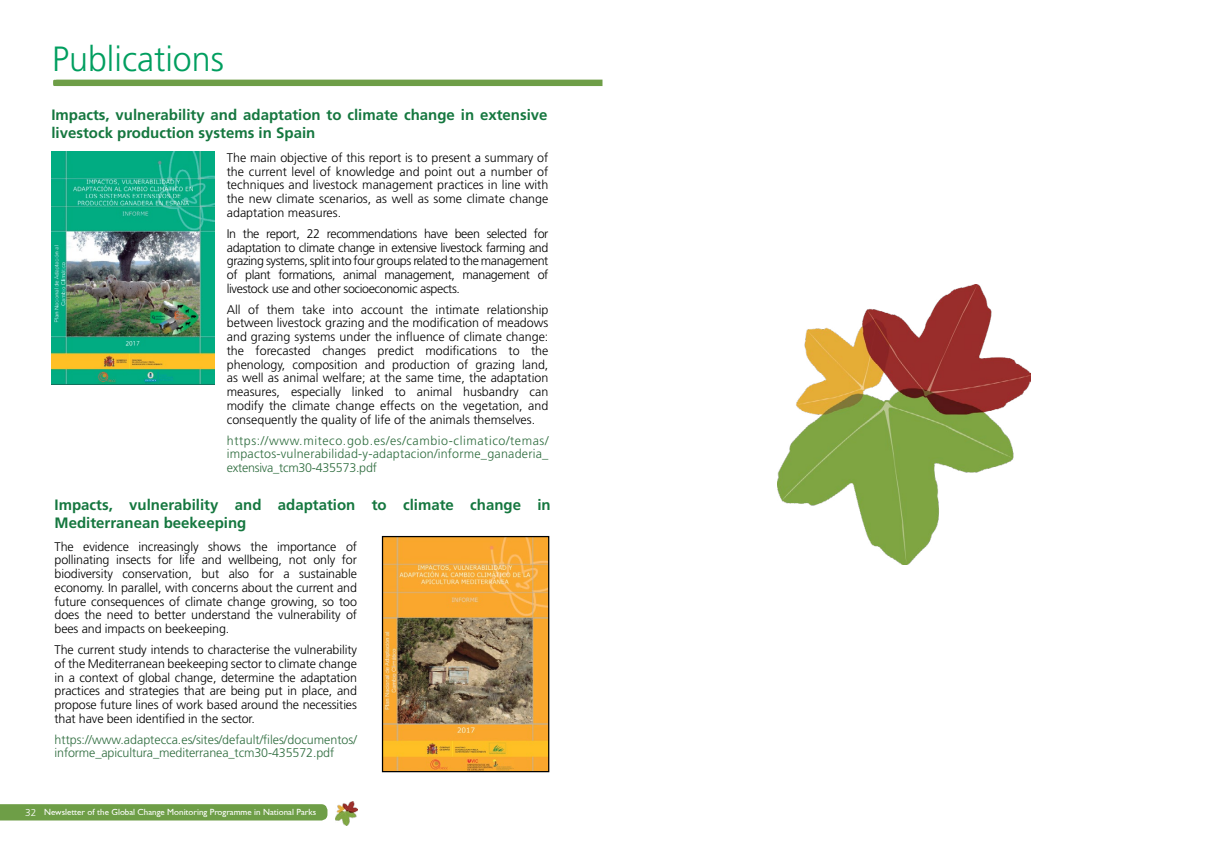
<style>
.page{position:relative;width:1205px;height:851px;background:#fff}
.page>*{position:absolute;margin:0;border:0;box-sizing:border-box;transform-origin:0 0}
.t1{font:300 35px "Frutiger LT Std";color:#009e5f}
.t2{font:700 15px/18px "Frutiger LT Std";color:#15773f}
.t3{font:300 12.5px/13.8px "Frutiger LT Std";letter-spacing:-.01em;color:#000;text-align:justify}
.t4{font:300 12.5px/13.8px "Frutiger LT Std";color:#2f6d3f;text-align:justify}
.t5{font:8.88px "Gill Sans";color:#fff}
.s1{font-family:"Frutiger LT Std";font-weight:300;font-size:10px}
</style>
<div class="page">
<div style="left:0;top:804px;width:327px;height:16px;background:#6e9e47"></div>
<img style="left:336px;top:801px;width:21px;height:24px">
<div style="left:53px;top:80px;width:1099px;height:6px;background:#6e9e47"></div>
<img style="left:777px;top:284px;width:253px;height:280px">
<div style="left:603px;top:63px;width:601px;height:45px;background:#fff"></div>
<img style="left:51px;top:151px;width:163px;height:233px">
<img style="left:384px;top:538px;width:163px;height:232px">
<div style="left:382px;top:536px;width:167px;height:236px;border:1px solid #000"></div>
<h1 class="t1" style="left:52px;top:40px;width:173px">Publications</h1>
<p class="t2" style="left:51px;top:106px;width:498px">Impacts, vulnerability and adaptation to climate change in extensive livestock production systems in Spain</p>
<p class="t3" style="left:227px;top:151px;width:323px">The main objective of this report is to present a summary of the current level of knowledge and point out a number of techniques and livestock management practices in line with the new climate scenarios, as well as some climate change adaptation measures.</p>
<p class="t3" style="left:227px;top:227px;width:323px">In the report, 22 recommendations have been selected for adaptation to climate change in extensive livestock farming and grazing systems, split into four groups related to the management of plant formations, animal management, management of livestock use and other socioeconomic aspects.</p>
<p class="t3" style="left:227px;top:302px;width:323px">All of them take into account the intimate relationship between livestock grazing and the modification of meadows and grazing systems under the influence of climate change: the forecasted changes predict modifications to the phenology, composition and production of grazing land, as well as animal welfare; at the same time, the adaptation measures, especially linked to animal husbandry can modify the climate change effects on the vegetation, and consequently the quality of life of the animals themselves.</p>
<p class="t4" style="left:227px;top:433px;width:323px">https://www.miteco.gob.es/es/cambio-climatico/temas/ impactos-vulnerabilidad-y-adaptacion/informe_ganaderia_ extensiva_tcm30-435573.pdf</p>
<p class="t2" style="left:55px;top:496px;width:498px">Impacts, vulnerability and adaptation to climate change in<br>Mediterranean beekeeping</p>
<p class="t3" style="left:55px;top:539px;width:304px">The evidence increasingly shows the importance of pollinating insects for life and wellbeing, not only for biodiversity conservation, but also for a sustainable economy. In parallel, with concerns about the current and future consequences of climate change growing, so too does the need to better understand the vulnerability of bees and impacts on beekeeping.</p>
<p class="t3" style="left:55px;top:643px;width:304px">The current study intends to characterise the vulnerability of the Mediterranean beekeeping sector to climate change in a context of global change, determine the adaptation practices and strategies that are being put in place, and propose future lines of work based around the necessities that have been identified in the sector.</p>
<p class="t4" style="left:55px;top:732px;width:304px">https://www.adaptecca.es/sites/default/files/documentos/ informe_apicultura_mediterranea_tcm30-435572.pdf</p>
<p class="t5" style="left:25px;top:806px;width:292px"><span class="s1">32</span> Newsletter of the Global Change Monitoring Programme in National Parks</p>
</div>
